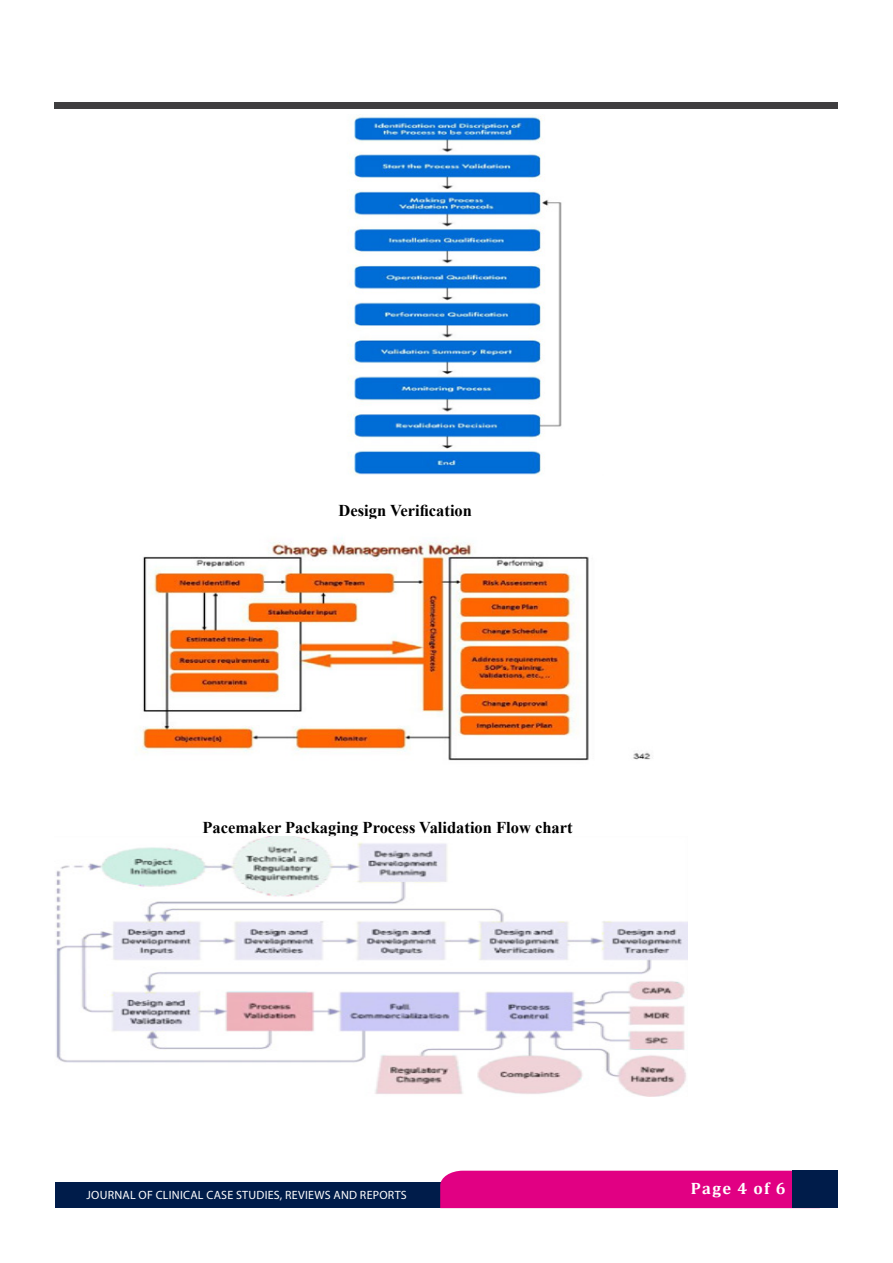
<style>
.page{position:relative;width:893px;height:1263px;background:#fff}
.page>*{position:absolute;margin:0;border:0;box-sizing:border-box;transform-origin:0 0}
.t1{font:700 16.5px "Times New Roman";color:#000}
.t2{font:700 16.5px "Cambria";letter-spacing:.08em;color:#fff}
.t3{font:12px "Myriad Pro";letter-spacing:.02em;color:#fff}
</style>
<div class="page">
<div style="left:54px;top:103px;width:783px;height:5px;background:#3f3e40"></div>
<div style="left:55px;top:1182px;width:765px;height:26px;background:#001c4a"></div>
<div style="left:440px;top:1171px;width:352px;height:37px;background:#e10083"></div>
<div style="left:792px;top:1171px;width:46px;height:37px;background:#001c4a"></div>
<img style="left:348px;top:114px;width:214px;height:362px">
<img style="left:138px;top:538px;width:515px;height:223px">
<img style="left:56px;top:836px;width:632px;height:260px">
<p class="t1" style="left:339px;top:499px;width:135px">Design Verification</p>
<p class="t1" style="left:202px;top:815px;width:372px">Pacemaker Packaging Process Validation Flow chart</p>
<p class="t3" style="left:86px;top:1188px;width:322px">JOURNAL OF CLINICAL CASE STUDIES, REVIEWS AND REPORTS</p>
<p class="t2" style="left:691px;top:1177px;width:96px">Page 4 of 6</p>
</div>
